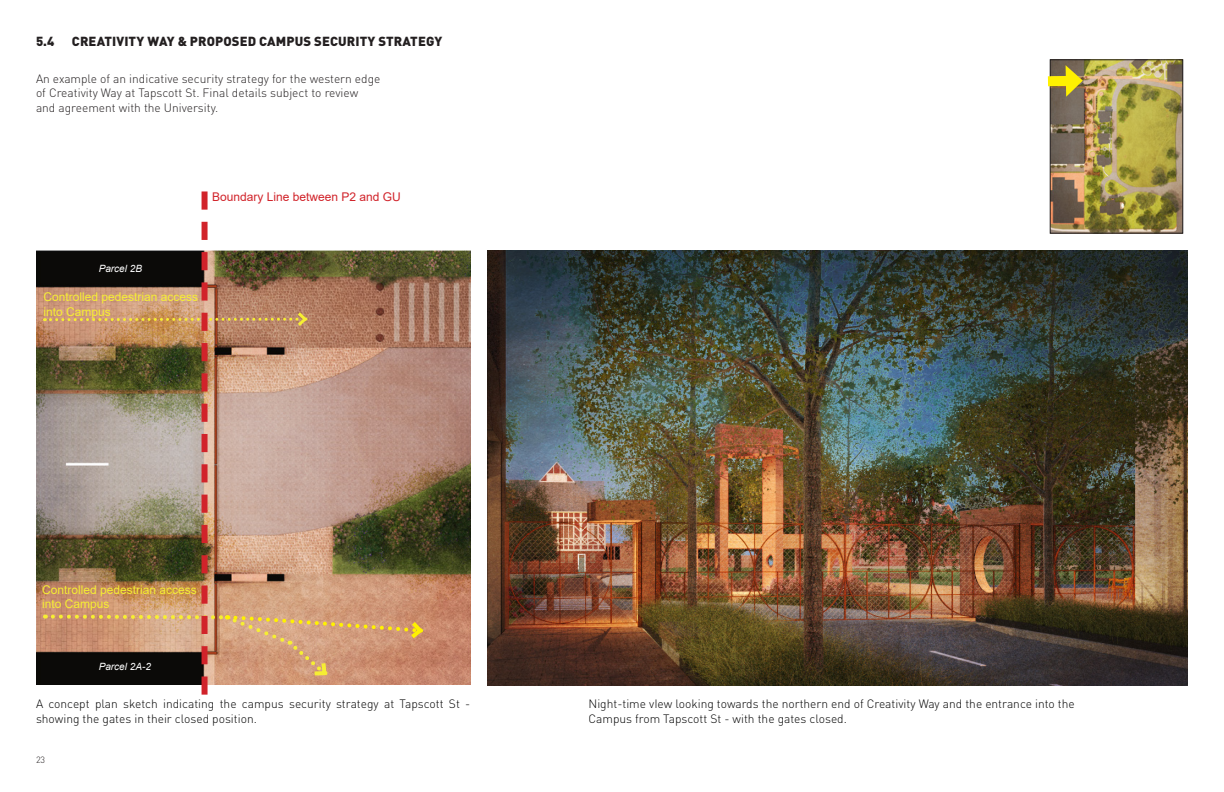
<style>
.page{position:relative;width:1224px;height:792px;background:#fff}
.page>*{position:absolute;margin:0;border:0;box-sizing:border-box;transform-origin:0 0}
.Heading_2{font:900 13px "DINOT";letter-spacing:.01em;color:#231f20}
.t1{font:300 12px/14.4px "DINOT";color:#000}
.t2{font:300 12px/14.4px "DINOT";color:#231f20}
.t3{font:12px "Arial";color:#f6ee33}
.t4{font:12px "Arial";color:#d1232a}
.t5{font:italic 10px "Arial";color:#fff}
.t6{font:300 9px "DINOT";color:#231f20}
</style>
<div class="page">
<img style="left:36px;top:251px;width:434px;height:434px">
<img style="left:488px;top:251px;width:700px;height:434px">
<img style="left:1052px;top:62px;width:129px;height:169px">
<div style="left:1050px;top:60px;width:133px;height:173px;border:1px solid #231f20"></div>
<svg style="left:1047px;top:65px;width:36px;height:32px"></svg>
<img style="left:44px;top:191px;width:382px;height:504px">
<p class="Heading_2" style="left:36px;top:33px;width:20px">5.4</p>
<p class="Heading_2" style="left:72px;top:33px;width:372px">CREATIVITY WAY &amp; PROPOSED CAMPUS SECURITY STRATEGY</p>
<p class="t2" style="left:36px;top:71px;width:346px">An example of an indicative security strategy for the western edge of Creativity Way at Tapscott St. Final details subject to review and agreement with the University.</p>
<p class="t4" style="left:212px;top:189px;width:190px">Boundary Line between P2 and GU</p>
<p class="t5" style="left:99px;top:262px;width:45px">Parcel 2B</p>
<p class="t3" style="left:44px;top:289px;width:156px">Controlled pedestrian access</p>
<p class="t3" style="left:44px;top:303px;width:69px">into Campus</p>
<p class="t3" style="left:42px;top:581px;width:156px">Controlled pedestrian access</p>
<p class="t3" style="left:42px;top:596px;width:69px">into Campus</p>
<p class="t5" style="left:99px;top:660px;width:54px">Parcel 2A-2</p>
<p class="t1" style="left:36px;top:697px;width:436px">A concept plan sketch indicating the campus security strategy at Tapscott St - showing the gates in their closed position.</p>
<p class="t6" style="left:36px;top:754px;width:11px">23</p>
<p class="t1" style="left:588px;top:697px;width:488px">Night-time vIew looking towards the northern end of Creativity Way and the entrance into the<br>Campus from Tapscott St - with the gates closed.</p>
</div>
